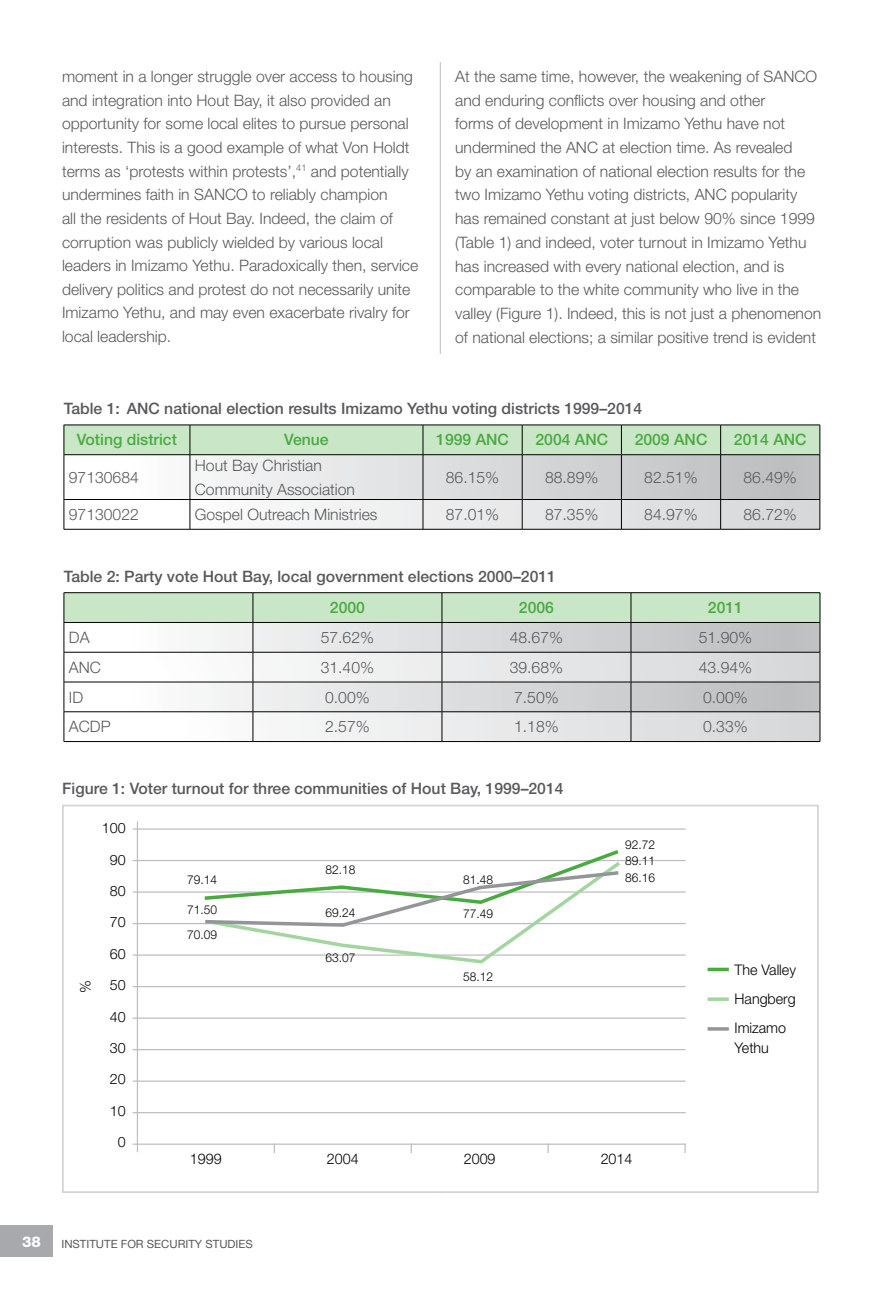
<style>
.page{position:relative;width:893px;height:1290px;background:#fff}
.page>*{position:absolute;margin:0;border:0;box-sizing:border-box;transform-origin:0 0}
.t1{font:300 15.75px/23.6px "Helvetica Neue LT Std";color:#58595b}
.t2{font:500 15.75px "Helvetica Neue LT Std";color:#58595b}
.t3{font:500 15.75px "Helvetica Neue LT Std";color:#4aaa42}
.t4{font:800 14.88px "Helvetica Neue LT Std";color:#fff}
.t5{font:300 14.7px/29.1px "Helvetica Neue LT Std";color:#000;text-align:justify}
.t6{font:300 14.35px/31.3px "Helvetica Neue LT Std";color:#000;text-align:right}
.t7{font:300 12.25px/16.1px "Helvetica Neue LT Std";color:#000;text-align:justify}
.t8{font:11.38px "Helvetica Neue LT Std";color:#58595b}
</style>
<div class="page">
<hr style="left:440px;top:62px;width:1px;height:1131px;background:#bcbdc0">
<div style="left:0;top:1225px;width:52px;height:32px;background:#a7a9ac"></div>
<div style="left:429px;top:355px;width:23px;height:838px;background:#fff"></div>
<svg style="left:64px;top:425px;width:757px;height:104px"></svg>
<hr style="left:64px;top:529px;width:126px;height:1px;background:#000">
<hr style="left:190px;top:529px;width:233px;height:1px;background:#000">
<hr style="left:423px;top:529px;width:99px;height:1px;background:#000">
<hr style="left:522px;top:529px;width:99px;height:1px;background:#000">
<hr style="left:621px;top:529px;width:100px;height:1px;background:#000">
<hr style="left:721px;top:529px;width:99px;height:1px;background:#000">
<svg style="left:65px;top:653px;width:755px;height:88px"></svg>
<hr style="left:64px;top:592px;width:189px;height:1px;background:#000">
<hr style="left:253px;top:592px;width:189px;height:1px;background:#000">
<hr style="left:442px;top:592px;width:189px;height:1px;background:#000">
<hr style="left:631px;top:592px;width:189px;height:1px;background:#000">
<svg style="left:64px;top:593px;width:757px;height:59px;background:#ccdbcc"></svg>
<hr style="left:64px;top:652px;width:189px;height:1px;background:#000">
<hr style="left:64px;top:652px;width:1px;height:30px;background:#000">
<hr style="left:253px;top:652px;width:189px;height:1px;background:#000">
<hr style="left:253px;top:652px;width:1px;height:30px;background:#000">
<hr style="left:442px;top:652px;width:189px;height:1px;background:#000">
<hr style="left:442px;top:652px;width:1px;height:30px;background:#000">
<hr style="left:631px;top:652px;width:189px;height:1px;background:#000">
<hr style="left:631px;top:652px;width:1px;height:30px;background:#000">
<hr style="left:820px;top:652px;width:1px;height:30px;background:#000">
<hr style="left:64px;top:682px;width:189px;height:1px;background:#000">
<hr style="left:253px;top:682px;width:189px;height:1px;background:#000">
<hr style="left:442px;top:682px;width:189px;height:1px;background:#000">
<hr style="left:631px;top:682px;width:189px;height:1px;background:#000">
<hr style="left:64px;top:711px;width:189px;height:1px;background:#000">
<svg style="left:64px;top:682px;width:1px;height:59px"></svg>
<hr style="left:253px;top:711px;width:189px;height:1px;background:#000">
<svg style="left:253px;top:682px;width:1px;height:59px"></svg>
<hr style="left:442px;top:711px;width:189px;height:1px;background:#000">
<svg style="left:442px;top:682px;width:1px;height:59px"></svg>
<hr style="left:631px;top:711px;width:189px;height:1px;background:#000">
<svg style="left:631px;top:682px;width:1px;height:59px"></svg>
<svg style="left:820px;top:682px;width:1px;height:59px"></svg>
<hr style="left:64px;top:741px;width:189px;height:1px;background:#000">
<hr style="left:253px;top:741px;width:189px;height:1px;background:#000">
<hr style="left:442px;top:741px;width:189px;height:1px;background:#000">
<hr style="left:631px;top:741px;width:189px;height:1px;background:#000">
<div style="left:62px;top:805px;width:757px;height:388px;border:2px solid #d1d3d4"></div>
<hr style="left:708px;top:968px;width:21px;height:3px;background:#4aaa42">
<svg style="left:708px;top:997px;width:21px;height:4px"></svg>
<hr style="left:708px;top:1027px;width:21px;height:3px;background:#939598">
<svg style="left:547px;top:1145px;width:2px;height:8px"></svg>
<svg style="left:684px;top:1145px;width:2px;height:8px"></svg>
<hr style="left:137px;top:821px;width:1px;height:331px;background:#bcbdc0">
<hr style="left:133px;top:986px;width:553px;height:1px;background:#bcbdc0">
<hr style="left:133px;top:1017px;width:553px;height:2px;background:#bcbdc0">
<hr style="left:133px;top:1080px;width:553px;height:2px;background:#bcbdc0">
<hr style="left:133px;top:1049px;width:553px;height:1px;background:#bcbdc0">
<hr style="left:133px;top:1112px;width:553px;height:1px;background:#bcbdc0">
<hr style="left:133px;top:954px;width:553px;height:2px;background:#bcbdc0">
<hr style="left:133px;top:923px;width:553px;height:1px;background:#bcbdc0">
<hr style="left:133px;top:891px;width:553px;height:2px;background:#bcbdc0">
<hr style="left:133px;top:860px;width:553px;height:1px;background:#bcbdc0">
<hr style="left:133px;top:828px;width:553px;height:1px;background:#bcbdc0">
<hr style="left:133px;top:1143px;width:553px;height:2px;background:#bcbdc0">
<svg style="left:201px;top:850px;width:423px;height:114px"></svg>
<p class="t1" style="left:62px;top:64px;width:358px">moment in a longer struggle over access to housing and integration into Hout Bay, it also provided an opportunity for some local elites to pursue personal interests. This is a good example of what Von Holdt terms as ‘protests within protests’,<sup>41</sup> and potentially undermines faith in SANCO to reliably champion<br>all the residents of Hout Bay. Indeed, the claim of corruption was publicly wielded by various local leaders in Imizamo Yethu. Paradoxically then, service delivery politics and protest do not necessarily unite Imizamo Yethu, and may even exacerbate rivalry for local leadership.</p>
<p class="t1" style="left:455px;top:64px;width:367px">At the same time, however, the weakening of SANCO and enduring conflicts over housing and other<br>forms of development in Imizamo Yethu have not undermined the ANC at election time. As revealed<br>by an examination of national election results for the two Imizamo Yethu voting districts, ANC popularity has remained constant at just below 90% since 1999 (Table 1) and indeed, voter turnout in Imizamo Yethu has increased with every national election, and is comparable to the white community who live in the valley (Figure 1). Indeed, this is not just a phenomenon of national elections; a similar positive trend is evident</p>
<p class="t2" style="left:64px;top:399px;width:580px">Table 1: ANC national election results Imizamo Yethu voting districts 1999–2014</p>
<p class="t3" style="left:77px;top:430px;width:102px">Voting district</p>
<p class="t3" style="left:284px;top:430px;width:46px">Venue</p>
<p class="t3" style="left:436px;top:430px;width:74px">1999 ANC</p>
<p class="t3" style="left:535px;top:430px;width:74px">2004 ANC</p>
<p class="t3" style="left:635px;top:430px;width:74px">2009 ANC</p>
<p class="t3" style="left:734px;top:430px;width:74px">2014 ANC</p>
<p class="t1" style="left:69px;top:465px;width:72px">97130684</p>
<p class="t1" style="left:195px;top:453px;width:162px">Hout Bay Christian<br>Community Association</p>
<p class="t1" style="left:446px;top:465px;width:55px">86.15%</p>
<p class="t1" style="left:545px;top:465px;width:55px">88.89%</p>
<p class="t1" style="left:644px;top:465px;width:55px">82.51%</p>
<p class="t1" style="left:743px;top:465px;width:55px">86.49%</p>
<p class="t1" style="left:69px;top:502px;width:72px">97130022</p>
<p class="t1" style="left:195px;top:502px;width:184px">Gospel Outreach Ministries</p>
<p class="t1" style="left:446px;top:502px;width:55px">87.01%</p>
<p class="t1" style="left:545px;top:502px;width:55px">87.35%</p>
<p class="t1" style="left:644px;top:502px;width:55px">84.97%</p>
<p class="t1" style="left:743px;top:502px;width:55px">86.72%</p>
<p class="t2" style="left:64px;top:567px;width:494px">Table 2: Party vote Hout Bay, local government elections 2000–2011</p>
<p class="t3" style="left:330px;top:598px;width:37px">2000</p>
<p class="t3" style="left:519px;top:598px;width:37px">2006</p>
<p class="t3" style="left:708px;top:598px;width:37px">2011</p>
<p class="t1" style="left:69px;top:625px;width:22px">DA</p>
<p class="t1" style="left:321px;top:625px;width:55px">57.62%</p>
<p class="t1" style="left:510px;top:625px;width:55px">48.67%</p>
<p class="t1" style="left:699px;top:625px;width:55px">51.90%</p>
<p class="t1" style="left:69px;top:655px;width:34px">ANC</p>
<p class="t1" style="left:321px;top:655px;width:55px">31.40%</p>
<p class="t1" style="left:510px;top:655px;width:55px">39.68%</p>
<p class="t1" style="left:699px;top:655px;width:55px">43.94%</p>
<p class="t1" style="left:69px;top:685px;width:16px">ID</p>
<p class="t1" style="left:325px;top:685px;width:46px">0.00%</p>
<p class="t1" style="left:514px;top:685px;width:46px">7.50%</p>
<p class="t1" style="left:703px;top:685px;width:46px">0.00%</p>
<p class="t1" style="left:69px;top:714px;width:43px">ACDP</p>
<p class="t1" style="left:325px;top:714px;width:46px">2.57%</p>
<p class="t1" style="left:514px;top:714px;width:46px">1.18%</p>
<p class="t1" style="left:703px;top:714px;width:46px">0.33%</p>
<p class="t2" style="left:62px;top:779px;width:503px">Figure 1: Voter turnout for three communities of Hout Bay, 1999–2014</p>
<p class="t5" style="left:70px;top:993px;width:14px;rotate:-90deg">%</p>
<p class="t6" style="left:102px;top:812px;width:25px">100<br>90<br>80<br>70<br>60<br>50<br>40<br>30<br>20<br>10<br>0</p>
<p class="t7" style="left:187px;top:871px;width:31px">79.14</p>
<p class="t7" style="left:187px;top:902px;width:31px">71.50</p>
<p class="t7" style="left:187px;top:926px;width:31px">70.09</p>
<p class="t7" style="left:326px;top:861px;width:31px">82.18</p>
<p class="t7" style="left:326px;top:904px;width:31px">69.24</p>
<p class="t7" style="left:326px;top:949px;width:31px">63.07</p>
<p class="t7" style="left:463px;top:871px;width:31px">81.48</p>
<p class="t7" style="left:463px;top:905px;width:31px">77.49</p>
<p class="t7" style="left:463px;top:969px;width:31px">58.12</p>
<p class="t7" style="left:625px;top:837px;width:31px">92.72<br>89.11<br>86.16</p>
<p class="t5" style="left:190px;top:1144px;width:33px">1999</p>
<p class="t5" style="left:327px;top:1144px;width:33px">2004</p>
<p class="t5" style="left:464px;top:1144px;width:33px">2009</p>
<p class="t5" style="left:601px;top:1144px;width:33px">2014</p>
<p class="t4" style="left:22px;top:1233px;width:20px">38</p>
<p class="t8" style="left:61px;top:1237px;width:18px">INSTIT</p>
<p class="t8" style="left:96px;top:1237px;width:60px">UTE FOR SEC</p>
<p class="t8" style="left:169px;top:1237px;width:66px">URITY STUDIES</p>
<p class="t5" style="left:734px;top:955px;width:63px">The Valley Hangberg Imizamo</p>
<p class="t5" style="left:734px;top:1032px;width:36px">Yethu</p>
</div>
